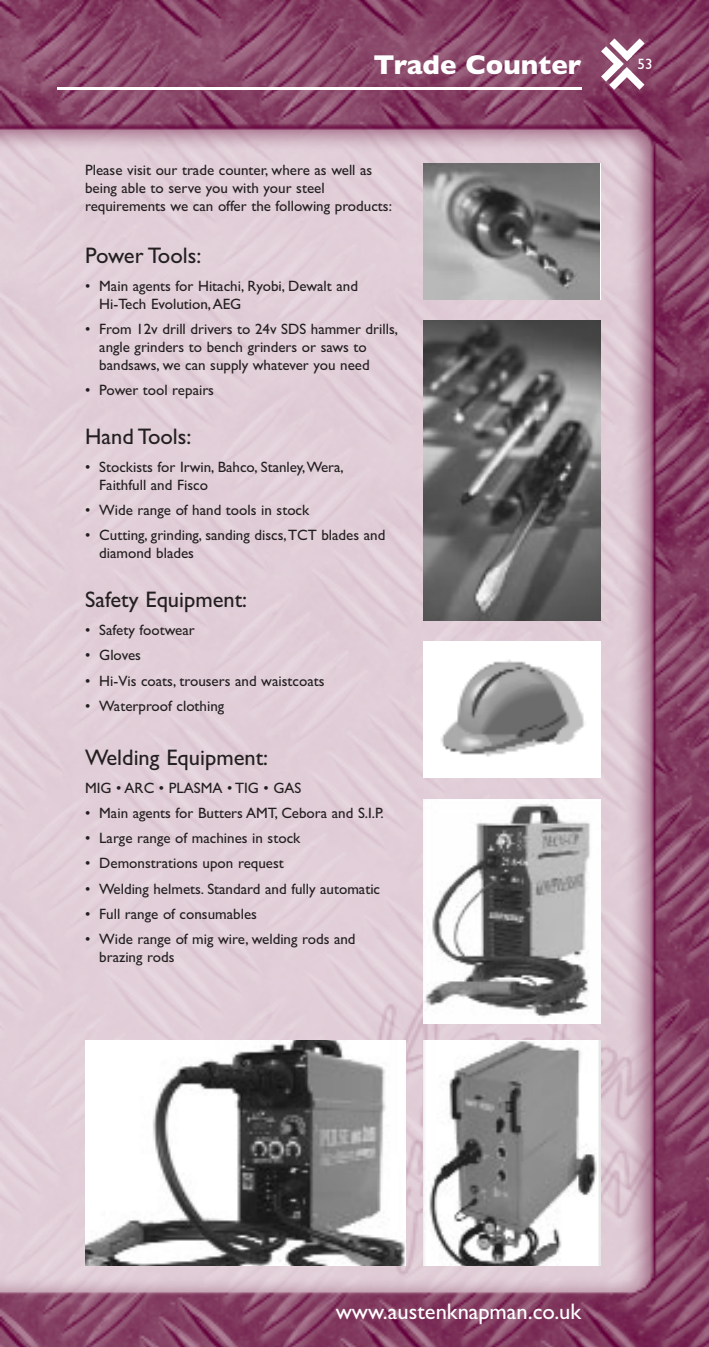
<style>
.page{position:relative;width:709px;height:1347px;background:#fff}
.page>*{position:absolute;margin:0;border:0;box-sizing:border-box;transform-origin:0 0}
.t1{font:700 27.5px "Gill Sans";color:#fff}
.t2{font:22.5px "Gill Sans";color:#231f20}
.t3{font:22.5px "Gill Sans";color:#fff}
.t4{font:15px/18px "Gill Sans";color:#231f20}
.t5{font:15px "Gill Sans";color:#fff}
</style>
<div class="page">
<img style="left:0;top:0;width:709px;height:1346px">
<svg style="left:601px;top:38px;width:43px;height:52px"></svg>
<hr style="left:57px;top:87px;width:524px;height:3px;background:#fff">
<img style="left:423px;top:163px;width:177px;height:136px">
<div style="left:423px;top:641px;width:177px;height:137px;background:#fff"></div>
<img style="left:441px;top:659px;width:144px;height:98px">
<img style="left:85px;top:1041px;width:320px;height:224px">
<img style="left:423px;top:799px;width:177px;height:225px">
<img style="left:423px;top:1041px;width:177px;height:224px">
<img style="left:423px;top:321px;width:177px;height:299px">
<h1 class="t1" style="left:373px;top:55px;width:209px">Trade Counter</h1>
<p class="t4" style="left:85px;top:163px;width:308px">Please visit our trade counter, where as well as being able to serve you with your steel requirements we can offer the following products:</p>
<h2 class="t2" style="left:85px;top:247px;width:118px">Power Tools:</h2>
<p class="t4" style="left:99px;top:278px;width:260px;text-indent:-14px">• Main agents for Hitachi, Ryobi, Dewalt and<br>Hi-Tech Evolution, AEG</p>
<p class="t4" style="left:99px;top:321px;width:300px;text-indent:-14px">• From 12v drill drivers to 24v SDS hammer drills, angle grinders to bench grinders or saws to bandsaws, we can supply whatever you need</p>
<p class="t4" style="left:85px;top:382px;width:130px">• Power tool repairs</p>
<h2 class="t2" style="left:85px;top:429px;width:108px">Hand Tools:</h2>
<p class="t4" style="left:99px;top:459px;width:246px;text-indent:-14px">• Stockists for Irwin, Bahco, Stanley, Wera,<br>Faithfull and Fisco</p>
<p class="t4" style="left:85px;top:503px;width:226px">• Wide range of hand tools in stock</p>
<p class="t4" style="left:99px;top:528px;width:288px;text-indent:-14px">• Cutting, grinding, sanding discs, TCT blades and diamond blades</p>
<h2 class="t2" style="left:85px;top:592px;width:164px">Safety Equipment:</h2>
<p class="t4" style="left:85px;top:623px;width:111px">• Safety footwear</p>
<p class="t4" style="left:85px;top:648px;width:57px">• Gloves</p>
<p class="t4" style="left:85px;top:673px;width:241px">• Hi-Vis coats, trousers and waistcoats</p>
<p class="t4" style="left:85px;top:698px;width:141px">• Waterproof clothing</p>
<h2 class="t2" style="left:85px;top:750px;width:184px">Welding Equipment:</h2>
<p class="t4" style="left:85px;top:780px;width:218px">MIG • ARC • PLASMA • TIG • GAS</p>
<p class="t4" style="left:85px;top:806px;width:300px">• Main agents for Butters AMT, Cebora and S.I.P.</p>
<p class="t4" style="left:85px;top:831px;width:217px">• Large range of machines in stock</p>
<p class="t4" style="left:85px;top:856px;width:200px">• Demonstrations upon request</p>
<p class="t4" style="left:85px;top:881px;width:297px">• Welding helmets. Standard and fully automatic</p>
<p class="t4" style="left:85px;top:906px;width:173px">• Full range of consumables</p>
<p class="t4" style="left:99px;top:931px;width:258px;text-indent:-14px">• Wide range of mig wire, welding rods and brazing rods</p>
<p class="t5" style="left:637px;top:59px;width:16px">53</p>
<h2 class="t3" style="left:336px;top:1303px;width:247px">www.austenknapman.co.uk</h2>
</div>
